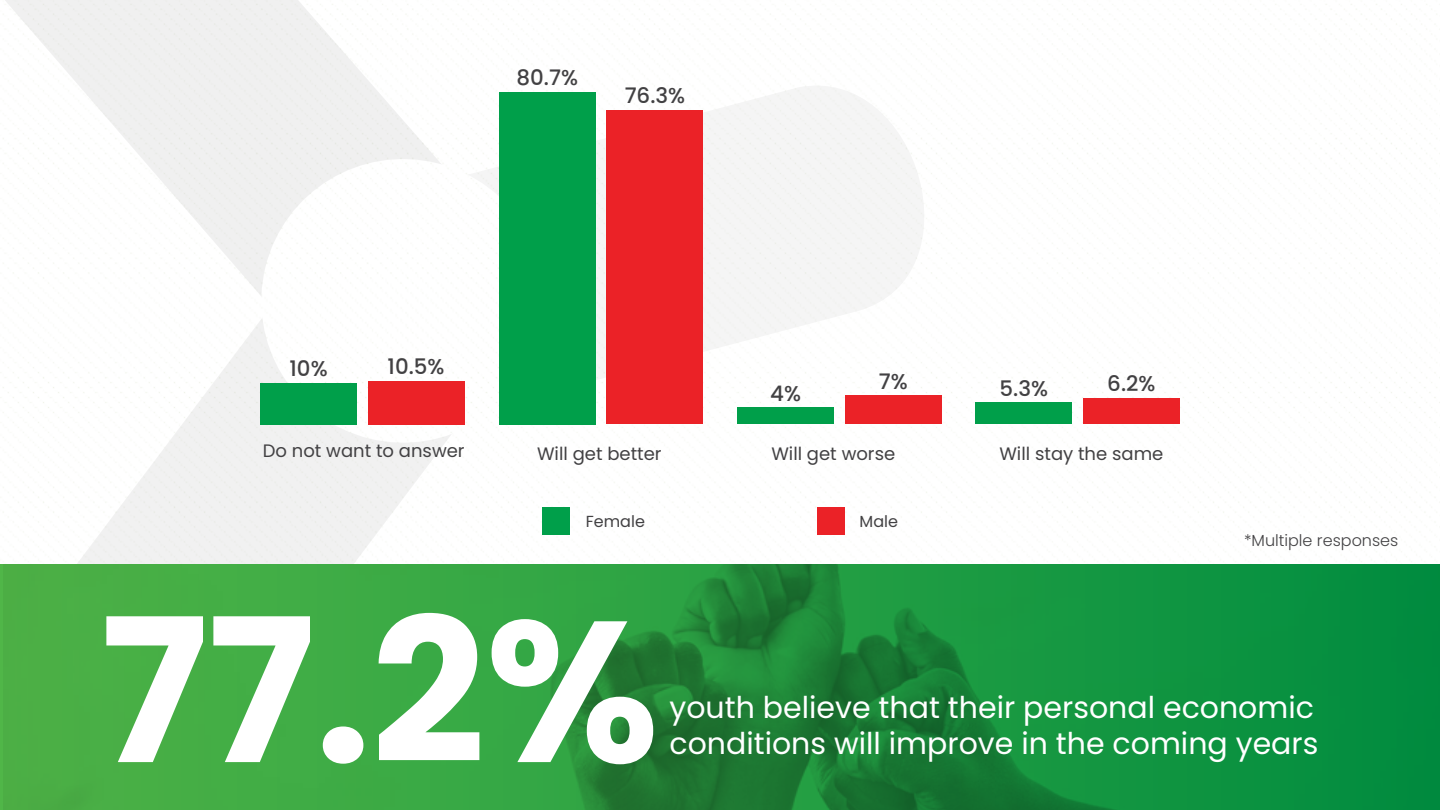
<style>
.page{position:relative;width:1440px;height:810px;background:#fff}
.page>*{position:absolute;margin:0;border:0;box-sizing:border-box;transform-origin:0 0}
.t1{font:30px/36px "Poppins";color:#fff}
.t2{font:500 21.4px "Poppins";color:#424143}
.t3{font:18px "Poppins";color:#424143}
.t4{font:300 16px "Poppins";color:#424143}
.t5{font:16px "Poppins";color:#424143}
</style>
<div class="page">
<img style="left:0;top:0;width:1440px;height:565px">
<img style="left:3px;top:565px;width:1437px;height:245px">
<div style="left:1083px;top:399px;width:97px;height:25px;background:#eb2227"></div>
<div style="left:975px;top:402px;width:97px;height:22px;background:#009f4a"></div>
<div style="left:845px;top:395px;width:97px;height:29px;background:#eb2227"></div>
<div style="left:737px;top:408px;width:97px;height:16px;background:#009f4a"></div>
<div style="left:607px;top:110px;width:96px;height:314px;background:#eb2227"></div>
<div style="left:499px;top:92px;width:97px;height:332px;background:#009f4a"></div>
<div style="left:368px;top:381px;width:97px;height:43px;background:#eb2227"></div>
<div style="left:260px;top:383px;width:97px;height:41px;background:#009f4a"></div>
<div style="left:542px;top:507px;width:28px;height:28px;background:#009f4a"></div>
<div style="left:817px;top:507px;width:28px;height:28px;background:#eb2227"></div>
<svg style="left:106px;top:616px;width:97px;height:146px"></svg>
<svg style="left:213px;top:616px;width:97px;height:146px"></svg>
<svg style="left:323px;top:726px;width:40px;height:38px"></svg>
<svg style="left:379px;top:613px;width:100px;height:147px"></svg>
<svg style="left:492px;top:619px;width:161px;height:145px"></svg>
<p class="t2" style="left:517px;top:65px;width:63px">80.7%</p>
<p class="t2" style="left:625px;top:83px;width:62px">76.3%</p>
<p class="t2" style="left:289px;top:356px;width:40px">10%</p>
<p class="t2" style="left:388px;top:354px;width:58px">10.5%</p>
<p class="t2" style="left:770px;top:381px;width:32px">4%</p>
<p class="t2" style="left:879px;top:369px;width:30px">7%</p>
<p class="t2" style="left:1000px;top:376px;width:50px">5.3%</p>
<p class="t2" style="left:1107px;top:372px;width:50px">6.2%</p>
<p class="t3" style="left:263px;top:440px;width:203px">Do not want to answer</p>
<p class="t3" style="left:537px;top:444px;width:126px">Will get better</p>
<p class="t3" style="left:771px;top:444px;width:125px">Will get worse</p>
<p class="t3" style="left:999px;top:444px;width:166px">Will stay the same</p>
<p class="t5" style="left:586px;top:513px;width:61px">Female</p>
<p class="t5" style="left:860px;top:513px;width:40px">Male</p>
<p class="t4" style="left:1244px;top:531px;width:156px">*Multiple responses</p>
<p class="t1" style="left:670px;top:689px;width:650px">youth believe that their personal economic conditions will improve in the coming years</p>
</div>
